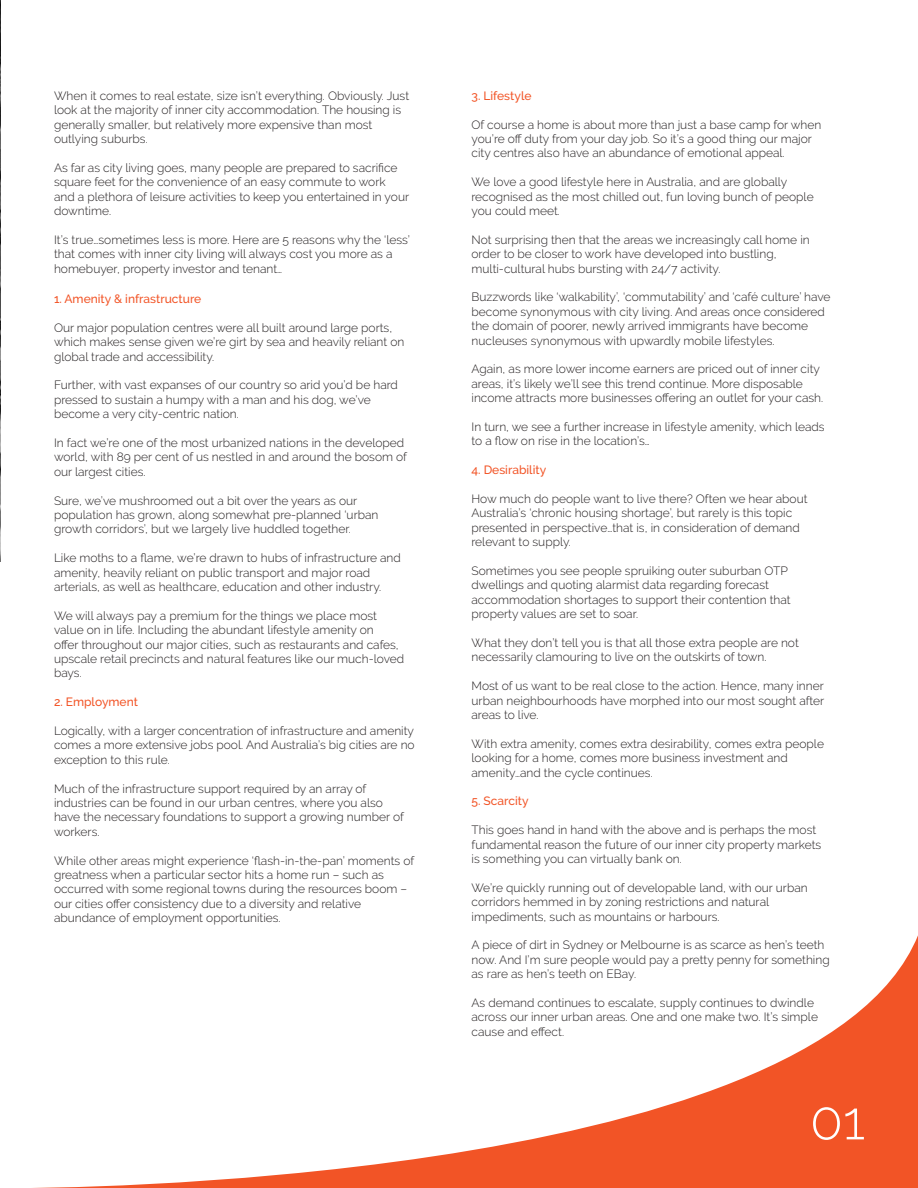
<style>
.page{position:relative;width:918px;height:1188px;background:#fff}
.page>*{position:absolute;margin:0;border:0;box-sizing:border-box;transform-origin:0 0}
.Issue_Title{font:300 54px "Raleway";color:#fff}
.Body{font:300 12px/14.4px "Raleway";color:#231f20}
.Character_Title{font:500 12px "Raleway";color:#f25426}
</style>
<div class="page">
<svg style="left:33px;top:935px;width:885px;height:253px"></svg>
<img style="left:0;top:0;width:1px;height:562px">
<p class="Body" style="left:54px;top:88px;width:357px">When it comes to real estate, size isn’t everything. Obviously. Just look at the majority of inner city accommodation. The housing is generally smaller, but relatively more expensive than most</p>
<p class="Body" style="left:54px;top:132px;width:95px">outlying suburbs.</p>
<p class="Body" style="left:54px;top:160px;width:357px">As far as city living goes, many people are prepared to sacrifice square feet for the convenience of an easy commute to work and a plethora of leisure activities to keep you entertained in your downtime.</p>
<p class="Body" style="left:54px;top:232px;width:358px">It’s true…sometimes less is more. Here are 5 reasons why the ‘less’ that comes with inner city living will always cost you more as a homebuyer, property investor and tenant…</p>
<p class="Character_Title" style="left:54px;top:292px;width:149px">1. Amenity &amp; infrastructure</p>
<p class="Body" style="left:54px;top:320px;width:352px">Our major population centres were all built around large ports, which makes sense given we’re girt by sea and heavily reliant on global trade and accessibility.</p>
<p class="Body" style="left:54px;top:378px;width:345px">Further, with vast expanses of our country so arid you’d be hard pressed to sustain a humpy with a man and his dog, we’ve</p>
<p class="Body" style="left:54px;top:407px;width:186px">become a very city-centric nation.</p>
<p class="Body" style="left:54px;top:435px;width:355px">In fact we’re one of the most urbanized nations in the developed world, with 89 per cent of us nestled in and around the bosom of our largest cities.</p>
<p class="Body" style="left:54px;top:493px;width:305px">Sure, we’ve mushroomed out a bit over the years as our</p>
<p class="Body" style="left:54px;top:507px;width:326px">population has grown, along somewhat pre-planned ‘urban growth corridors’, but we largely live huddled together.</p>
<p class="Body" style="left:54px;top:551px;width:348px">Like moths to a flame, we’re drawn to hubs of infrastructure and amenity, heavily reliant on public transport and major road</p>
<p class="Body" style="left:54px;top:579px;width:329px">arterials, as well as healthcare, education and other industry.</p>
<p class="Body" style="left:54px;top:608px;width:352px">We will always pay a premium for the things we place most value on in life. Including the abundant lifestyle amenity on<br>offer throughout our major cities, such as restaurants and cafes, upscale retail precincts and natural features like our much-loved bays.</p>
<p class="Character_Title" style="left:54px;top:695px;width:86px">2. Employment</p>
<p class="Body" style="left:54px;top:723px;width:362px;text-align:justify">Logically, with a larger concentration of infrastructure and amenity comes a more extensive jobs pool. And Australia’s big cities are no exception to this rule.</p>
<p class="Body" style="left:54px;top:781px;width:314px">Much of the infrastructure support required by an array of</p>
<p class="Body" style="left:54px;top:795px;width:351px">industries can be found in our urban centres, where you also have the necessary foundations to support a growing number of workers.</p>
<p class="Body" style="left:54px;top:853px;width:362px">While other areas might experience ‘flash-in-the-pan’ moments of greatness when a particular sector hits a home run – such as</p>
<p class="Body" style="left:54px;top:882px;width:355px">occurred with some regional towns during the resources boom – our cities offer consistency due to a diversity and relative</p>
<p class="Body" style="left:54px;top:911px;width:228px">abundance of employment opportunities.</p>
<p class="Character_Title" style="left:472px;top:89px;width:61px">3. Lifestyle</p>
<p class="Body" style="left:472px;top:117px;width:351px">Of course a home is about more than just a base camp for when you’re off duty from your day job. So it’s a good thing our major city centres also have an abundance of emotional appeal.</p>
<p class="Body" style="left:472px;top:175px;width:317px">We love a good lifestyle here in Australia, and are globally</p>
<p class="Body" style="left:472px;top:189px;width:344px">recognised as the most chilled out, fun loving bunch of people you could meet.</p>
<p class="Body" style="left:472px;top:232px;width:340px">Not surprising then that the areas we increasingly call home in</p>
<p class="Body" style="left:472px;top:247px;width:307px">order to be closer to work have developed into bustling, multi-cultural hubs bursting with 24/7 activity.</p>
<p class="Body" style="left:472px;top:290px;width:361px">Buzzwords like ‘walkability’, ‘commutability’ and ‘café culture’ have become synonymous with city living. And areas once considered the domain of poorer, newly arrived immigrants have become nucleuses synonymous with upwardly mobile lifestyles.</p>
<p class="Body" style="left:472px;top:362px;width:353px">Again, as more lower income earners are priced out of inner city areas, it’s likely we’ll see this trend continue. More disposable income attracts more businesses offering an outlet for your cash.</p>
<p class="Body" style="left:472px;top:420px;width:355px">In turn, we see a further increase in lifestyle amenity, which leads to a flow on rise in the location’s…</p>
<p class="Character_Title" style="left:472px;top:463px;width:76px">4. Desirability</p>
<p class="Body" style="left:472px;top:492px;width:338px">How much do people want to live there? Often we hear about<br>Australia’s ‘chronic housing shortage’, but rarely is this topic</p>
<p class="Body" style="left:472px;top:520px;width:330px">presented in perspective…that is, in consideration of demand relevant to supply.</p>
<p class="Body" style="left:472px;top:564px;width:318px">Sometimes you see people spruiking outer suburban OTP</p>
<p class="Body" style="left:472px;top:578px;width:299px">dwellings and quoting alarmist data regarding forecast</p>
<p class="Body" style="left:472px;top:592px;width:321px">accommodation shortages to support their contention that</p>
<p class="Body" style="left:472px;top:607px;width:168px">property values are set to soar.</p>
<p class="Body" style="left:472px;top:636px;width:329px">What they don’t tell you is that all those extra people are not</p>
<p class="Body" style="left:472px;top:650px;width:297px">necessarily clamouring to live on the outskirts of town.</p>
<p class="Body" style="left:472px;top:679px;width:354px;text-align:justify">Most of us want to be real close to the action. Hence, many inner urban neighbourhoods have morphed into our most sought after areas to live.</p>
<p class="Body" style="left:472px;top:736px;width:354px">With extra amenity, comes extra desirability, comes extra people looking for a home, comes more business investment and</p>
<p class="Body" style="left:472px;top:765px;width:183px">amenity…and the cycle continues.</p>
<p class="Character_Title" style="left:472px;top:794px;width:59px">5. Scarcity</p>
<p class="Body" style="left:472px;top:823px;width:351px">This goes hand in hand with the above and is perhaps the most fundamental reason the future of our inner city property markets is something you can virtually bank on.</p>
<p class="Body" style="left:472px;top:880px;width:338px">We’re quickly running out of developable land, with our urban corridors hemmed in by zoning restrictions and natural</p>
<p class="Body" style="left:472px;top:909px;width:250px">impediments, such as mountains or harbours.</p>
<p class="Body" style="left:472px;top:938px;width:360px">A piece of dirt in Sydney or Melbourne is as scarce as hen’s teeth now. And I’m sure people would pay a pretty penny for something as rare as hen’s teeth on EBay.</p>
<p class="Body" style="left:472px;top:996px;width:348px">As demand continues to escalate, supply continues to dwindle across our inner urban areas. One and one make two. It’s simple cause and effect.</p>
<p class="Issue_Title" style="left:810px;top:1089px;width:57px">01</p>
</div>
